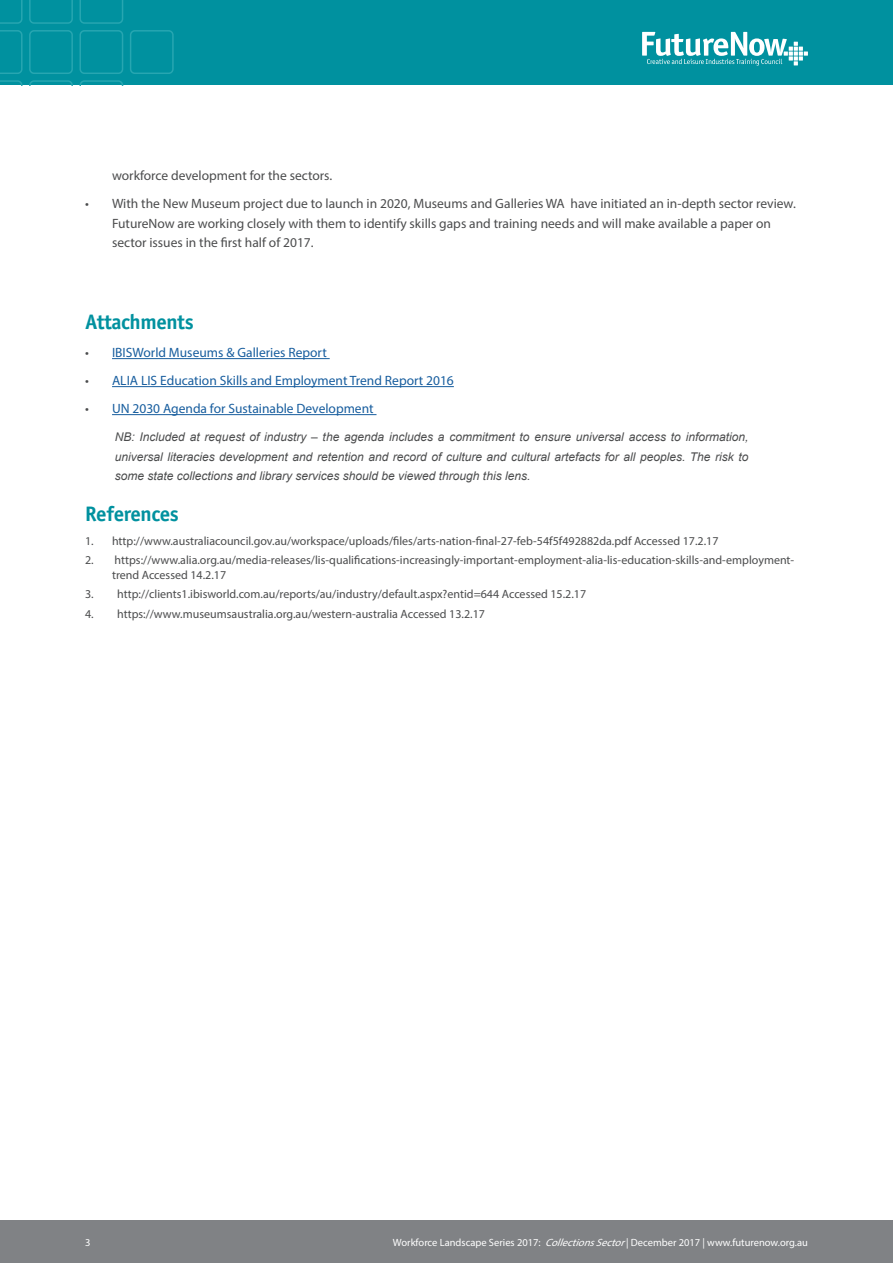
<style>
.page{position:relative;width:893px;height:1263px;background:#fff}
.page>*{position:absolute;margin:0;border:0;box-sizing:border-box;transform-origin:0 0}
.Subhead{font:700 21px "Officina Sans Std";letter-spacing:-.02em;color:#00919f}
.t1{font:13.5px/19.5px "Myriad Pro";color:#4b4c4d}
.t2{font:13.5px "Myriad Pro";color:#175d9e}
.t3{font:12px/15px "Myriad Pro";color:#4b4c4d}
.t4{font:italic 12px/19.5px "Arial";color:#4b4c4d;text-align:justify}
.t5{font:10.5px "Myriad Pro";color:#fff}
.s1{color:#4b4c4d}
.s2{font-style:italic}
</style>
<div class="page">
<div style="left:0;top:0;width:893px;height:85px;background:#00919f"></div>
<svg style="left:79px;top:0;width:44px;height:24px"></svg>
<svg style="left:29px;top:0;width:44px;height:24px"></svg>
<svg style="left:0;top:0;width:23px;height:24px"></svg>
<div style="left:130px;top:30px;width:44px;height:44px;border:2px solid #27a6b1;border-radius:4px"></div>
<div style="left:79px;top:30px;width:44px;height:44px;border:2px solid #27a6b1;border-radius:4px"></div>
<div style="left:29px;top:30px;width:44px;height:44px;border:2px solid #27a6b1;border-radius:4px"></div>
<svg style="left:0;top:30px;width:23px;height:44px"></svg>
<svg style="left:79px;top:80px;width:44px;height:5px"></svg>
<svg style="left:29px;top:80px;width:44px;height:5px"></svg>
<svg style="left:0;top:80px;width:23px;height:5px"></svg>
<svg style="left:642px;top:32px;width:166px;height:34px"></svg>
<div style="left:0;top:1220px;width:893px;height:43px;background:#808285"></div>
<hr style="left:112px;top:358px;width:218px;height:1px;background:#175d9e">
<hr style="left:112px;top:386px;width:342px;height:1px;background:#175d9e">
<hr style="left:112px;top:414px;width:264px;height:1px;background:#175d9e">
<p class="t1" style="left:112px;top:166px;width:222px">workforce development for the sectors.</p>
<p class="t1" style="left:112px;top:194px;width:685px;text-indent:-27px">• With the New Museum project due to launch in 2020, Museums and Galleries WA have initiated an in-depth sector review.<br>FutureNow are working closely with them to identify skills gaps and training needs and will make available a paper on sector issues in the first half of 2017.</p>
<p class="Subhead" style="left:85px;top:309px;width:110px">Attachments</p>
<p class="t2" style="left:85px;top:344px;width:243px"><span class="s1">•</span> IBISWorld Museums &amp; Galleries Report</p>
<p class="t2" style="left:85px;top:372px;width:370px"><span class="s1">•</span> ALIA LIS Education Skills and Employment Trend Report 2016</p>
<p class="t2" style="left:85px;top:400px;width:290px"><span class="s1">•</span> UN 2030 Agenda for Sustainable Development</p>
<p class="t4" style="left:115px;top:427px;width:635px">NB: Included at request of industry – the agenda includes a commitment to ensure universal access to information, universal literacies development and retention and record of culture and cultural artefacts for all peoples. The risk to some state collections and library services should be viewed through this lens.</p>
<p class="Subhead" style="left:85px;top:501px;width:95px">References</p>
<p class="t3" style="left:85px;top:533px;width:635px">1. http://www.australiacouncil.gov.au/workspace/uploads/files/arts-nation-final-27-feb-54f5f492882da.pdf Accessed 17.2.17</p>
<p class="t3" style="left:112px;top:552px;width:684px;text-indent:-27px">2. https://www.alia.org.au/media-releases/lis-qualifications-increasingly-important-employment-alia-lis-education-skills-and-employment&shy;trend Accessed 14.2.17</p>
<p class="t3" style="left:85px;top:587px;width:503px">3. http://clients1.ibisworld.com.au/reports/au/industry/default.aspx?entid=644 Accessed 15.2.17</p>
<p class="t3" style="left:85px;top:606px;width:401px">4. https://www.museumsaustralia.org.au/western-australia Accessed 13.2.17</p>
<p class="t5" style="left:85px;top:1236px;width:7px">3</p>
<p class="t5" style="left:393px;top:1236px;width:416px">Workforce Landscape Series 2017: <span class="s2">CollectionsSector</span>| December 2017 | www.futurenow.org.au</p>
</div>
